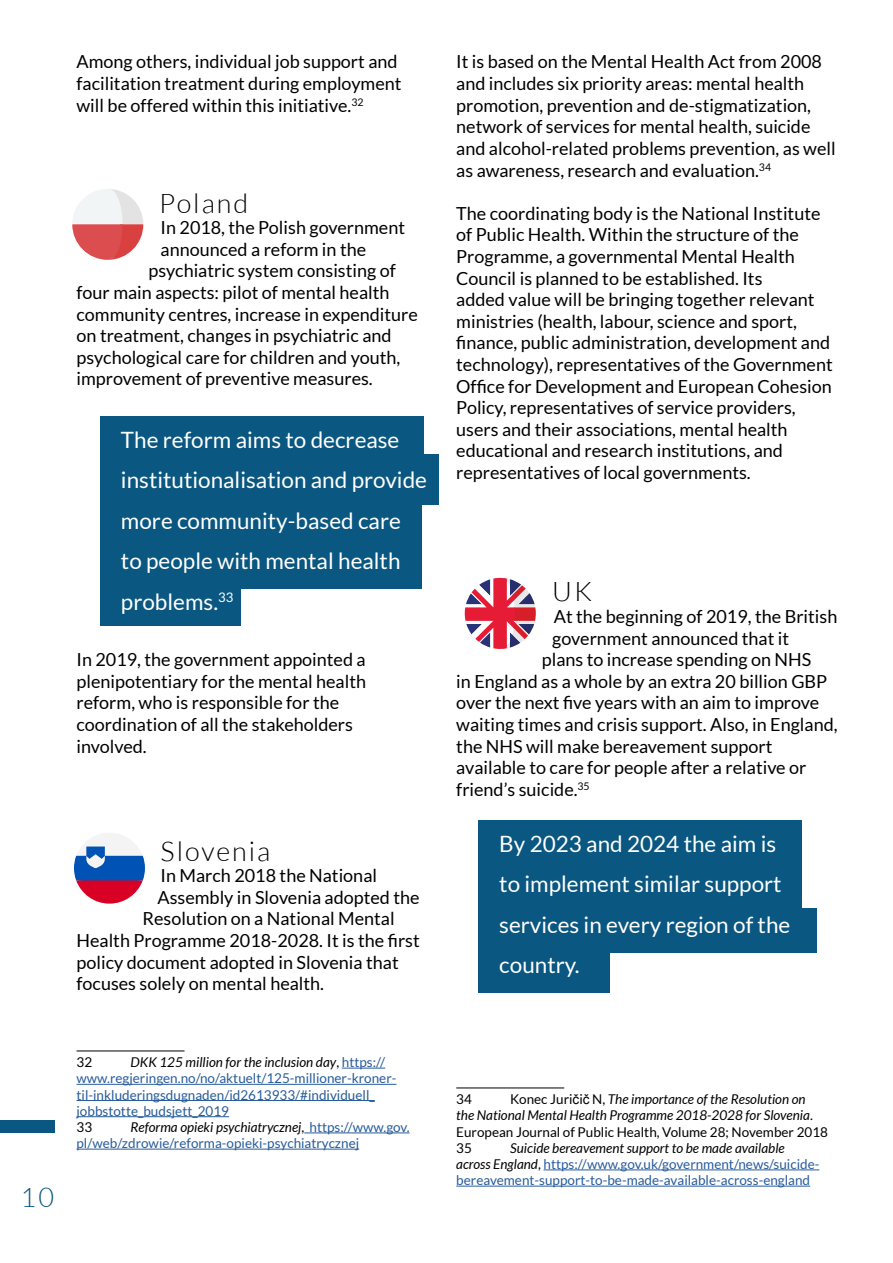
<style>
.page{position:relative;width:893px;height:1263px;background:#fff}
.page>*{position:absolute;margin:0;border:0;box-sizing:border-box;transform-origin:0 0}
.t1{font:300 27px "Lato";letter-spacing:.075em;color:#000}
.t2{font:300 27px "Lato";color:#0a5781}
.t3{font:22.5px/40.5px "Lato";color:#fff}
.t4{font:18px/21.6px "Lato";color:#000}
.t5{font:13.5px/16.2px "Lato";color:#275b9b}
.t6{font:italic 13.5px/16.2px "Lato";color:#000}
.t7{font:13.5px "Lato";color:#000}
.s1{font-style:italic;color:#000}
.s2{color:#000}
.s3{font-style:normal}
.s4{font-family:"Arial";font-style:normal}
</style>
<div class="page">
<hr style="left:77px;top:1051px;width:108px;height:1px;background:#000">
<hr style="left:342px;top:1068px;width:43px;height:1px;background:#275b9b">
<hr style="left:77px;top:1084px;width:319px;height:1px;background:#275b9b">
<hr style="left:77px;top:1100px;width:298px;height:1px;background:#275b9b">
<hr style="left:77px;top:1116px;width:152px;height:1px;background:#275b9b">
<hr style="left:304px;top:1132px;width:106px;height:1px;background:#275b9b">
<hr style="left:77px;top:1149px;width:282px;height:1px;background:#275b9b">
<svg style="left:72px;top:189px;width:71px;height:71px"></svg>
<hr style="left:456px;top:1088px;width:108px;height:1px;background:#000">
<hr style="left:544px;top:1169px;width:275px;height:1px;background:#275b9b">
<hr style="left:456px;top:1186px;width:354px;height:1px;background:#275b9b">
<svg style="left:465px;top:578px;width:71px;height:71px"></svg>
<div style="left:100px;top:417px;width:324px;height:44px;background:#0a5781"></div>
<div style="left:100px;top:581px;width:141px;height:44px;background:#0a5781"></div>
<div style="left:100px;top:544px;width:322px;height:44px;background:#0a5781"></div>
<div style="left:100px;top:505px;width:322px;height:44px;background:#0a5781"></div>
<div style="left:100px;top:454px;width:339px;height:51px;background:#0a5781"></div>
<div style="left:0;top:1120px;width:54px;height:13px;background:#0a5781"></div>
<div style="left:478px;top:821px;width:324px;height:44px;background:#0a5781"></div>
<div style="left:478px;top:948px;width:132px;height:44px;background:#0a5781"></div>
<div style="left:478px;top:909px;width:338px;height:44px;background:#0a5781"></div>
<div style="left:478px;top:858px;width:323px;height:51px;background:#0a5781"></div>
<div style="left:74px;top:833px;width:71px;height:71px;background:#f4f4f4;border-radius:50%"></div>
<svg style="left:74px;top:846px;width:71px;height:58px"></svg>
<p class="t4" style="left:77px;top:51px;width:327px">Among others, individual job support and facilitation treatment during employment will be offered within this initiative.<sup>32</sup></p>
<h1 class="t1" style="left:159px;top:188px;width:91px">Poland</h1>
<p class="t4" style="left:161px;top:217px;width:246px">In 2018, the Polish government</p>
<p class="t4" style="left:161px;top:238px;width:207px">announced a reform in the</p>
<p class="t4" style="left:149px;top:260px;width:249px">psychiatric system consisting of</p>
<p class="t4" style="left:77px;top:281px;width:314px">four main aspects: pilot of mental health</p>
<p class="t4" style="left:77px;top:303px;width:343px">community centres, increase in expenditure</p>
<p class="t4" style="left:77px;top:325px;width:317px">on treatment, changes in psychiatric and</p>
<p class="t4" style="left:77px;top:346px;width:325px">psychological care for children and youth,</p>
<p class="t4" style="left:77px;top:368px;width:313px">improvement of preventive measures. <sup>33</sup></p>
<p class="t3" style="left:121px;top:419px;width:308px">The reform aims to decrease institutionalisation and provide more community-based care to people with mental health problems.<sup>33</sup></p>
<p class="t4" style="left:77px;top:649px;width:291px">In 2019, the government appointed a plenipotentiary for the mental health reform, who is responsible for the coordination of all the stakeholders involved.</p>
<h1 class="t1" style="left:161px;top:836px;width:111px">Slovenia</h1>
<p class="t4" style="left:161px;top:865px;width:218px">In March 2018 the National</p>
<p class="t4" style="left:158px;top:886px;width:264px">Assembly in Slovenia adopted the</p>
<p class="t4" style="left:143px;top:908px;width:254px">Resolution on a National Mental</p>
<p class="t4" style="left:77px;top:929px;width:345px">Health Programme 2018-2028. It is the first</p>
<p class="t4" style="left:77px;top:951px;width:324px">policy document adopted in Slovenia that</p>
<p class="t4" style="left:77px;top:973px;width:249px">focuses solely on mental health.</p>
<h1 class="t2" style="left:21px;top:1183px;width:35px">10</h1>
<p class="t5" style="left:77px;top:1054px;width:321px;text-indent:54px"><span class="s1">DKK 125 million for the inclusion day</span><span class="s2">,</span> https:// www.regjeringen.no/no/aktuelt/125-millioner-kroner&shy;til-inkluderingsdugnaden/id2613933/#individuell_ jobbstotte_budsjett_2019</p>
<p class="t7" style="left:77px;top:1119px;width:17px">33</p>
<p class="t7" style="left:77px;top:1055px;width:17px">32</p>
<p class="t5" style="left:77px;top:1119px;width:334px;text-indent:54px"><span class="s1">Reforma opieki psychiatrycznej</span><span class="s2">,</span> https://www.gov. pl/web/zdrowie/reforma-opieki-psychiatrycznej</p>
<p class="t4" style="left:456px;top:51px;width:381px">It is based on the Mental Health Act from 2008 and includes six priority areas: mental health promotion, prevention and de-stigmatization, network of services for mental health, suicide and alcohol-related problems prevention, as well as awareness, research and evaluation.<sup>34</sup></p>
<p class="t4" style="left:456px;top:202px;width:378px">The coordinating body is the National Institute of Public Health. Within the structure of the Programme, a governmental Mental Health Council is planned to be established. Its<br>added value will be bringing together relevant ministries (health, labour, science and sport, finance, public administration, development and technology), representatives of the Government Office for Development and European Cohesion Policy, representatives of service providers, users and their associations, mental health educational and research institutions, and representatives of local governments.</p>
<h1 class="t1" style="left:552px;top:577px;width:41px">UK</h1>
<p class="t4" style="left:554px;top:605px;width:285px">At the beginning of 2019, the British</p>
<p class="t4" style="left:552px;top:627px;width:238px">government announced that it</p>
<p class="t4" style="left:542px;top:649px;width:271px">plans to increase spending on NHS</p>
<p class="t4" style="left:456px;top:670px;width:372px">in England as a whole by an extra 20 billion GBP</p>
<p class="t4" style="left:456px;top:692px;width:365px">over the next five years with an aim to improve</p>
<p class="t4" style="left:456px;top:713px;width:383px">waiting times and crisis support. Also, in England,</p>
<p class="t4" style="left:456px;top:735px;width:318px">the NHS will make bereavement support</p>
<p class="t4" style="left:456px;top:757px;width:352px">available to care for people after a relative or</p>
<p class="t4" style="left:456px;top:778px;width:135px">friend’s suicide.<sup>35</sup></p>
<p class="t3" style="left:499px;top:823px;width:292px">By 2023 and 2024 the aim is to implement similar support services in every region of the country.</p>
<p class="t6" style="left:456px;top:1091px;width:373px;text-indent:54px"><span class="s3">Konec Juri</span><span class="s4">č</span><span class="s3">i</span><span class="s4">č</span> <span class="s3">N,</span> The importance of the Resolution on<br>the National Mental Health Programme 2018-2028 for Slovenia<span class="s3">.<br>European Journal of Public Health, Volume 28; November 2018<br>35</span></p>
<p class="t7" style="left:456px;top:1092px;width:17px">34</p>
<p class="t5" style="left:456px;top:1140px;width:365px;text-indent:54px"><span class="s1">Suicide bereavement support to be made available across England</span><span class="s2">,</span> https://www.gov.uk/government/news/suicide&shy;bereavement-support-to-be-made-available-across-england</p>
</div>
